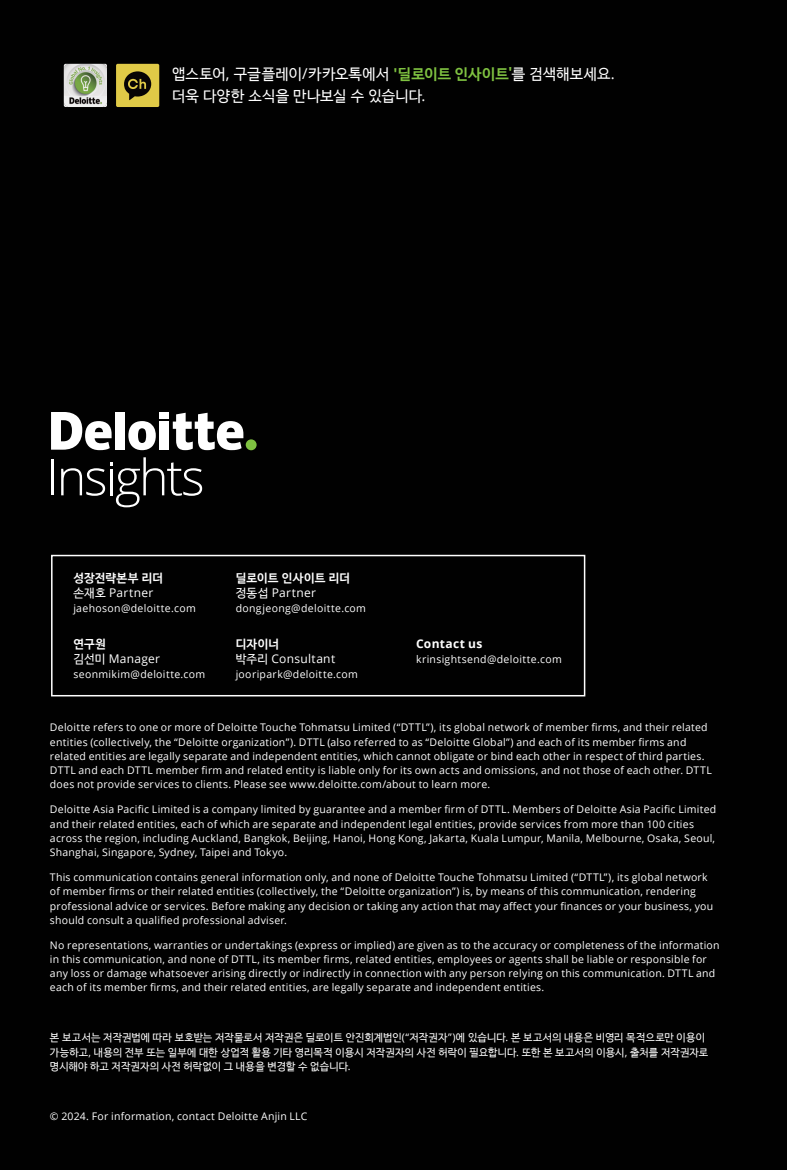
<style>
.page{position:relative;width:787px;height:1170px;background:#fff}
.page>*{position:absolute;margin:0;border:0;box-sizing:border-box;transform-origin:0 0}
.Body_copy__8_5_12pt{font:15px "Nanum Barun Gothic";letter-spacing:.01em;color:#fff}
.Body_copy__8_5_12pt-2{font:12px "Open Sans";letter-spacing:.025em;color:#fff}
.Body_copy__8_5_12pt-3{font:700 12px "Nanum Barun Gothic";letter-spacing:.01em;color:#fff}
.Body_copy__8_5_12pt-4{font:700 12px "Open Sans";letter-spacing:.025em;color:#fff}
.Boilerplate_White_Text_2017{font:10.5px/14.2px "Open Sans";letter-spacing:.02em;color:#fff}
.Boilerplate_White_Text_2017-2{font:10.5px/14.2px "Nanum Barun Gothic";letter-spacing:.005em;color:#fff}
.Body_copy__8_5_12pt-5{font:10.5px "Open Sans";letter-spacing:.03em;color:#fff}
.s1{font-family:"Open Sans"}
.s2{font-family:"Open Sans";font-weight:700;color:#7fc241}
.s3{font-weight:700;color:#7fc241}
.s4{font-family:"Nanum Barun Gothic"}
</style>
<div class="page">
<div style="left:0;top:0;width:787px;height:1169px;background:#010101"></div>
<div style="left:246px;top:439px;width:10px;height:11px;background:#7fc241;border-radius:50%"></div>
<div style="left:115px;top:412px;width:10px;height:37px;background:#fff"></div>
<svg style="left:128px;top:421px;width:28px;height:29px"></svg>
<div style="left:159px;top:421px;width:10px;height:28px;background:#fff"></div>
<div style="left:159px;top:412px;width:10px;height:6px;background:#fff"></div>
<svg style="left:173px;top:412px;width:70px;height:38px"></svg>
<svg style="left:51px;top:412px;width:61px;height:38px"></svg>
<hr style="left:51px;top:459px;width:3px;height:36px;background:#fff">
<svg style="left:61px;top:457px;width:141px;height:50px"></svg>
<div style="left:51px;top:554px;width:534px;height:142px;border:2px solid #fff"></div>
<img style="left:64px;top:64px;width:43px;height:43px">
<div style="left:116px;top:64px;width:43px;height:43px;background:#e0ca47;border-radius:2px"></div>
<svg style="left:124px;top:71px;width:27px;height:30px"></svg>
<p class="Body_copy__8_5_12pt" style="left:172px;top:66px;width:444px">앱스토어<span class="s1">,</span> 구글플레이<span class="s1">/</span>카카오톡에서 <span class="s2">'</span><span class="s3">딜로이트 인사이트'</span>를 검색해보세요<span class="s1">.</span></p>
<p class="Body_copy__8_5_12pt" style="left:172px;top:89px;width:255px">더욱 다양한 소식을 만나보실 수 있습니다<span class="s1">.</span></p>
<p class="Body_copy__8_5_12pt-3" style="left:73px;top:572px;width:91px">성장전략본부 리더</p>
<p class="Body_copy__8_5_12pt-2" style="left:73px;top:584px;width:82px"><span class="s4">손재호</span> Partner</p>
<p class="Body_copy__8_5_12pt-5" style="left:73px;top:601px;width:124px">jaehoson@deloitte.com</p>
<p class="Body_copy__8_5_12pt-3" style="left:73px;top:638px;width:34px">연구원</p>
<p class="Body_copy__8_5_12pt-2" style="left:73px;top:650px;width:88px"><span class="s4">김선미</span> Manager</p>
<p class="Body_copy__8_5_12pt-5" style="left:73px;top:667px;width:133px">seonmikim@deloitte.com</p>
<p class="Body_copy__8_5_12pt-3" style="left:236px;top:572px;width:116px">딜로이트 인사이트 리더</p>
<p class="Body_copy__8_5_12pt-2" style="left:236px;top:584px;width:82px"><span class="s4">정동섭</span> Partner</p>
<p class="Body_copy__8_5_12pt-5" style="left:236px;top:601px;width:132px">dongjeong@deloitte.com</p>
<p class="Body_copy__8_5_12pt-3" style="left:236px;top:638px;width:45px">디자이너</p>
<p class="Body_copy__8_5_12pt-2" style="left:236px;top:650px;width:101px"><span class="s4">박주리</span> Consultant</p>
<p class="Body_copy__8_5_12pt-5" style="left:236px;top:667px;width:124px">jooripark@deloitte.com</p>
<p class="Body_copy__8_5_12pt-4" style="left:416px;top:635px;width:68px">Contact us</p>
<p class="Body_copy__8_5_12pt-5" style="left:416px;top:652px;width:147px">krinsightsend@deloitte.com</p>
<p class="Boilerplate_White_Text_2017" style="left:50px;top:720px;width:663px">Deloitte refers to one or more of Deloitte Touche Tohmatsu Limited (“DTTL”), its global network of member firms, and their related entities (collectively, the “Deloitte organization”). DTTL (also referred to as “Deloitte Global”) and each of its member firms and related entities are legally separate and independent entities, which cannot obligate or bind each other in respect of third parties.<br>DTTL and each DTTL member firm and related entity is liable only for its own acts and omissions, and not those of each other. DTTL does not provide services to clients. Please see www.deloitte.com/about to learn more.</p>
<p class="Boilerplate_White_Text_2017" style="left:50px;top:802px;width:668px">Deloitte Asia Pacific Limited is a company limited by guarantee and a member firm of DTTL. Members of Deloitte Asia Pacific Limited and their related entities, each of which are separate and independent legal entities, provide services from more than 100 cities across the region, including Auckland, Bangkok, Beijing, Hanoi, Hong Kong, Jakarta, Kuala Lumpur, Manila, Melbourne, Osaka, Seoul, Shanghai, Singapore, Sydney, Taipei and Tokyo.</p>
<p class="Boilerplate_White_Text_2017" style="left:50px;top:869px;width:665px">This communication contains general information only, and none of Deloitte Touche Tohmatsu Limited (“DTTL”), its global network of member firms or their related entities (collectively, the “Deloitte organization”) is, by means of this communication, rendering professional advice or services. Before making any decision or taking any action that may affect your finances or your business, you should consult a qualified professional adviser.</p>
<p class="Boilerplate_White_Text_2017" style="left:50px;top:937px;width:671px">No representations, warranties or undertakings (express or implied) are given as to the accuracy or completeness of the information in this communication, and none of DTTL, its member firms, related entities, employees or agents shall be liable or responsible for any loss or damage whatsoever arising directly or indirectly in connection with any person relying on this communication. DTTL and each of its member firms, and their related entities, are legally separate and independent entities.</p>
<p class="Boilerplate_White_Text_2017-2" style="left:50px;top:1031px;width:659px">본 보고서는 저작권법에 따라 보호받는 저작물로서 저작권은 딜로이트 안진회계법인<span class="s1">(“</span>저작권자<span class="s1">”)</span>에 있습니다<span class="s1">.</span> 본 보고서의 내용은 비영리 목적으로만 이용이 가능하고<span class="s1">,</span> 내용의 전부 또는 일부에 대한 상업적 활용 기타 영리목적 이용시 저작권자의 사전 허락이 필요합니다<span class="s1">.</span> 또한 본 보고서의 이용시<span class="s1">,</span> 출처를 저작권자로 명시해야 하고 저작권자의 사전 허락없이 그 내용을 변경할 수 없습니다<span class="s1">.</span></p>
<p class="Boilerplate_White_Text_2017" style="left:50px;top:1108px;width:259px">© 2024. For information, contact Deloitte Anjin LLC</p>
</div>
